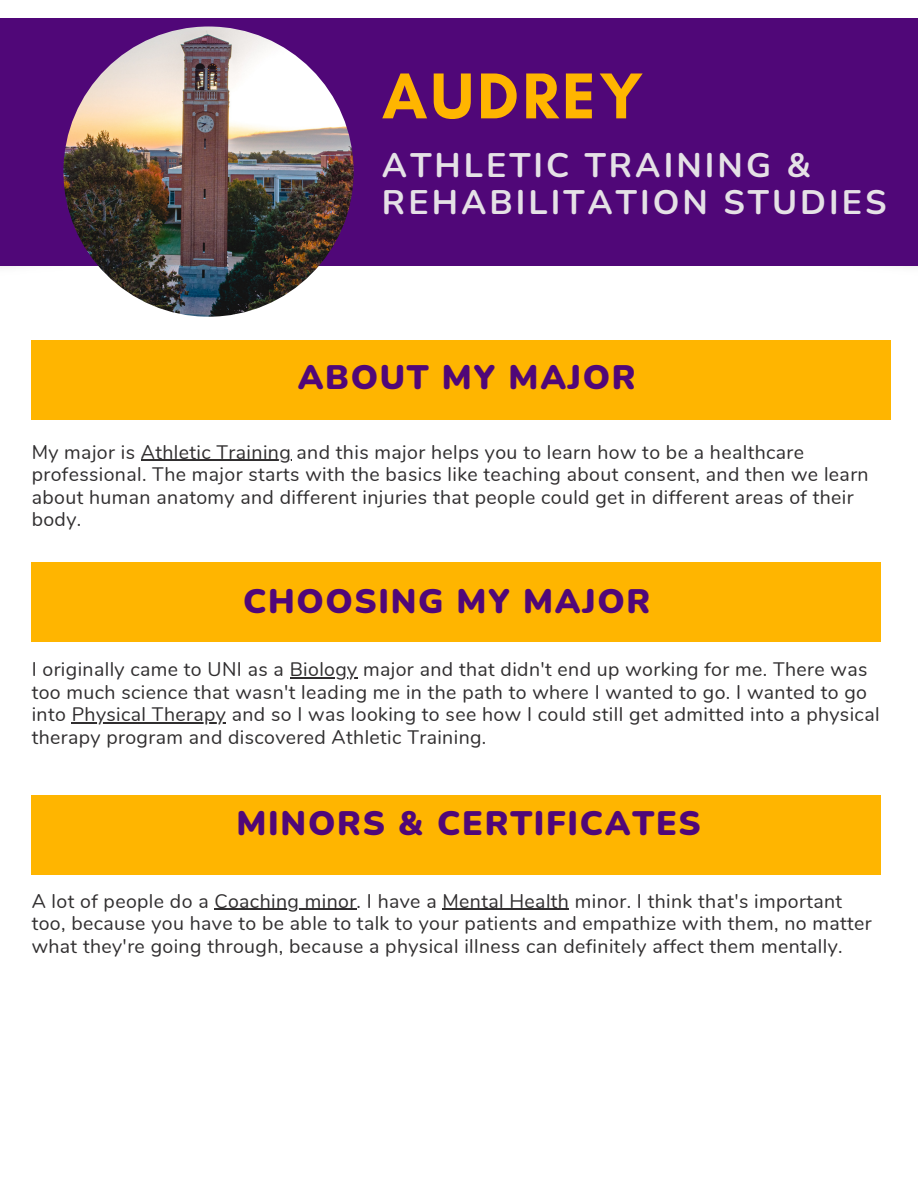
<style>
.page{position:relative;width:918px;height:1188px;background:#fff}
.page>*{position:absolute;margin:0;border:0;box-sizing:border-box;transform-origin:0 0}
.t1{font:700 66px "Glacial Indifference";letter-spacing:.05em;color:#ffb500}
.t2{font:700 34.05px/37.2px "Nunito";letter-spacing:.09em;color:#e5e1e6}
.t3{font:900 33.9px "Nunito";letter-spacing:.05em;color:#500778}
.t4{font:19.5px/22.5px "Nunito";letter-spacing:.02em;color:#302e2f}
</style>
<div class="page">
<div style="left:0;top:18px;width:918px;height:248px;background:#500778"></div>
<img style="left:63px;top:26px;width:291px;height:291px;border-radius:50%">
<div style="left:32px;top:340px;width:859px;height:80px;background:#ffb500"></div>
<div style="left:32px;top:563px;width:849px;height:79px;background:#ffb500"></div>
<div style="left:32px;top:796px;width:849px;height:79px;background:#ffb500"></div>
<hr style="left:141px;top:460px;width:150px;height:1px;background:#302e2f">
<hr style="left:290px;top:677px;width:68px;height:2px;background:#302e2f">
<hr style="left:72px;top:722px;width:154px;height:2px;background:#302e2f">
<hr style="left:214px;top:909px;width:143px;height:1px;background:#302e2f">
<hr style="left:443px;top:909px;width:126px;height:1px;background:#302e2f">
<p class="t1" style="left:382px;top:56px;width:263px">AUDREY</p>
<p class="t2" style="left:382px;top:147px;width:506px">ATHLETIC TRAINING &amp;<br>REHABILITATION STUDIES</p>
<p class="t3" style="left:298px;top:355px;width:340px">ABOUT MY MAJOR</p>
<p class="t4" style="left:32px;top:441px;width:839px">My major is Athletic Training and this major helps you to learn how to be a healthcare professional. The major starts with the basics like teaching about consent, and then we learn about human anatomy and different injuries that people could get in different areas of their body.</p>
<p class="t3" style="left:243px;top:579px;width:409px">CHOOSING MY MAJOR</p>
<p class="t4" style="left:32px;top:659px;width:849px">I originally came to UNI as a Biology major and that didn't end up working for me. There was too much science that wasn't leading me in the path to where I wanted to go. I wanted to go into Physical Therapy and so I was looking to see how I could still get admitted into a physical therapy program and discovered Athletic Training.</p>
<p class="t3" style="left:237px;top:801px;width:466px">MINORS &amp; CERTIFICATES</p>
<p class="t4" style="left:32px;top:890px;width:842px">A lot of people do a Coaching minor. I have a Mental Health minor. I think that's important too, because you have to be able to talk to your patients and empathize with them, no matter what they're going through, because a physical illness can definitely affect them mentally.</p>
</div>
